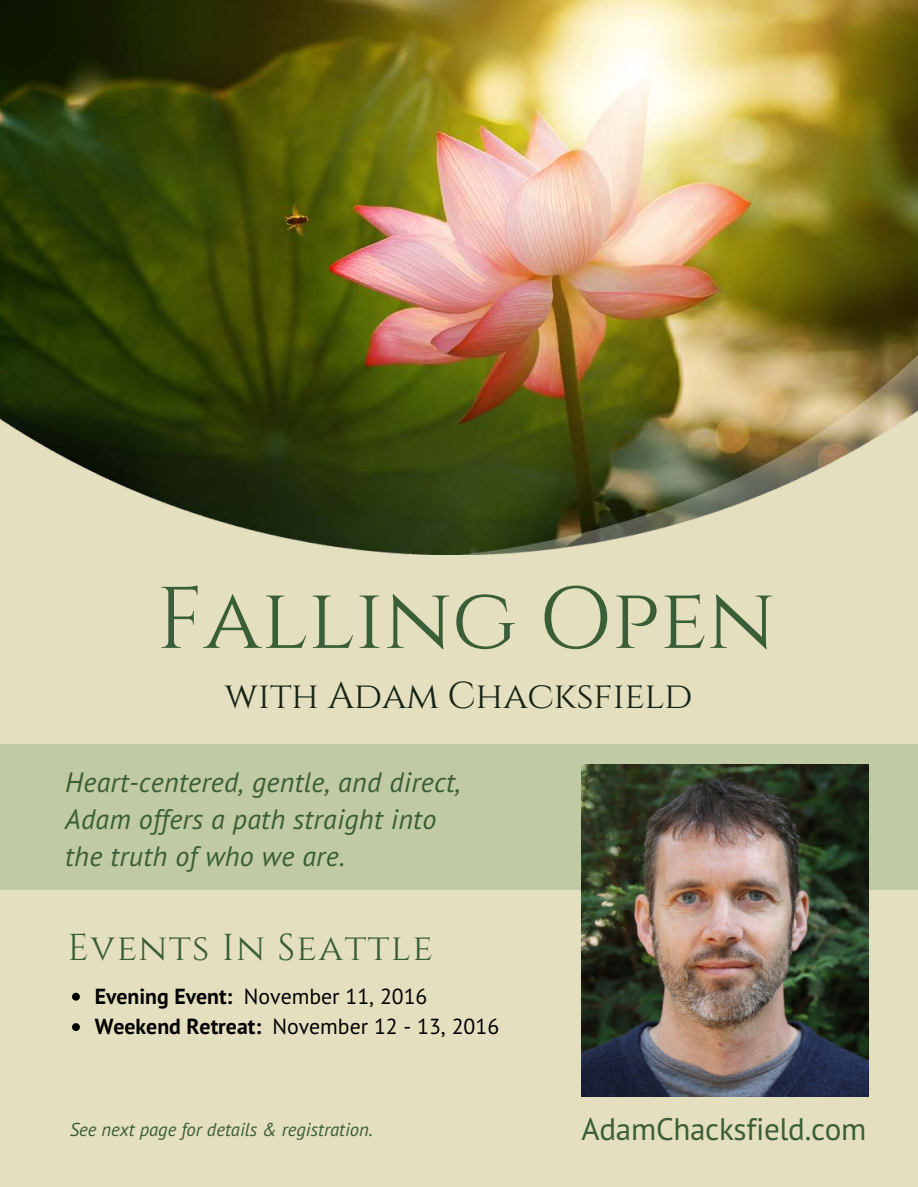
<style>
.page{position:relative;width:918px;height:1187px;background:#fff}
.page>*{position:absolute;margin:0;border:0;box-sizing:border-box;transform-origin:0 0}
.t1{font:87.15px "Cinzel";color:#3a5e37}
.t2{font:37.35px "Cinzel";letter-spacing:-.01em;color:#162315}
.t3{font:37.35px "Cinzel";letter-spacing:.04em;color:#3a5e36}
.t4{font:31.2px "PT Sans";letter-spacing:-.01em;color:#3a5e37}
.t5{font:italic 28.05px/37.2px "PT Sans";letter-spacing:.01em;color:#3a5e36}
.t6{font:21.75px/30.3px "PT Sans";color:#000}
.t7{font:italic 18.6px "PT Sans";color:#3a5e36}
.s1{font-weight:700}
</style>
<div class="page">
<div style="left:0;top:0;width:918px;height:1186px;background:#e4e0bf"></div>
<img style="left:0;top:0;width:918px;height:554px">
<div style="left:0;top:744px;width:918px;height:145px;background:#c0caa3"></div>
<img style="left:582px;top:765px;width:286px;height:331px">
<svg style="left:72px;top:992px;width:8px;height:8px"></svg>
<svg style="left:72px;top:1023px;width:8px;height:8px"></svg>
<h1 class="t1" style="left:156px;top:563px;width:620px">Falling Open</h1>
<h2 class="t2" style="left:225px;top:671px;width:469px">with Adam Chacksfield</h2>
<p class="t5" style="left:65px;top:763px;width:397px">Heart-centered, gentle, and direct,<br>Adam offers a path straight into the truth of who we are.</p>
<h2 class="t3" style="left:68px;top:923px;width:367px">Events In Seattle</h2>
<p class="t6" style="left:95px;top:980px;width:406px"><span class="s1">Evening Event:</span> November 11, 2016<br><span class="s1">Weekend Retreat:</span> November 12 - 13, 2016</p>
<p class="t7" style="left:70px;top:1116px;width:305px">See next page for details &amp; registration.</p>
<p class="t4" style="left:582px;top:1107px;width:286px">AdamChacksfield.com</p>
</div>
